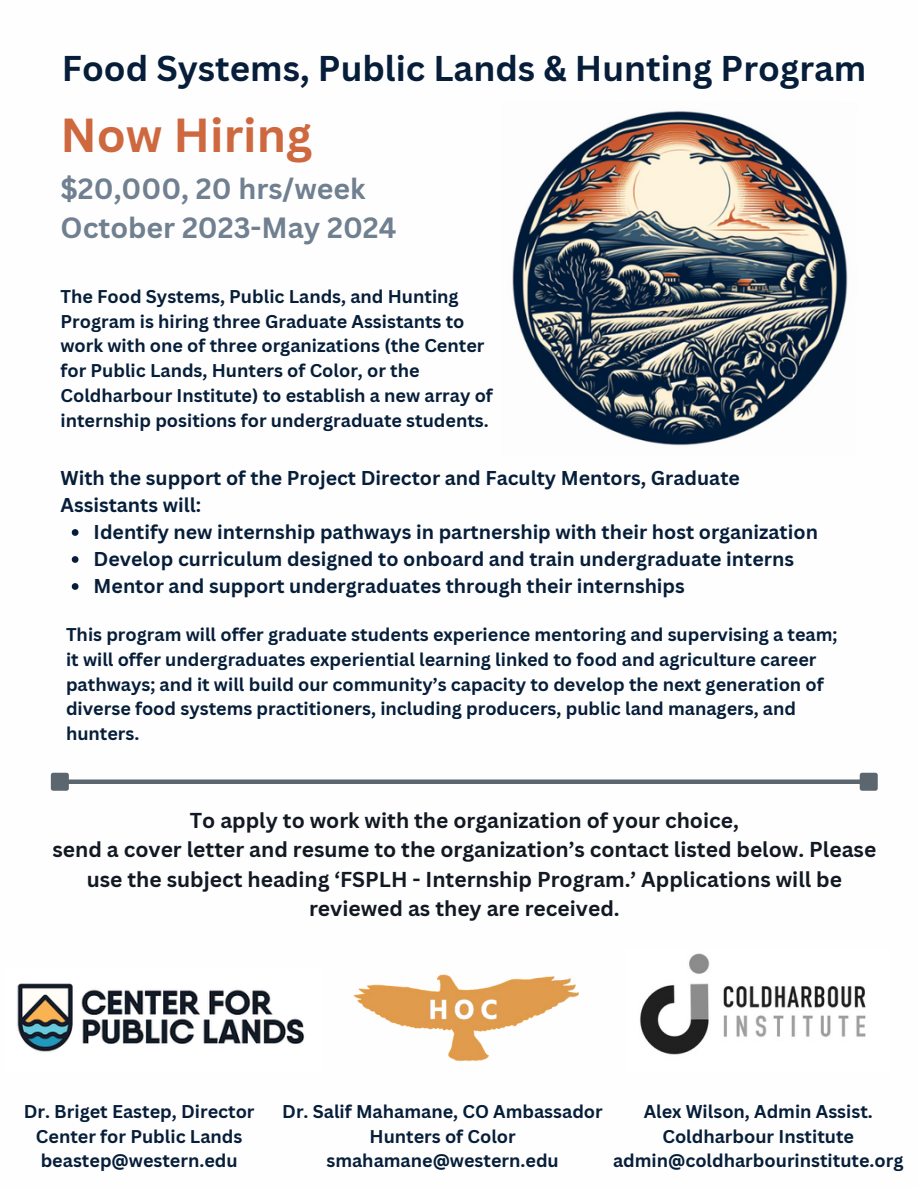
<style>
.page{position:relative;width:918px;height:1188px;background:#fff}
.page>*{position:absolute;margin:0;border:0;box-sizing:border-box;transform-origin:0 0}
.t1{font:700 46.5px "Canva Sans";color:#ce683e}
.t2{font:700 34.95px "Canva Sans";color:#061e39}
.t3{font:700 28.5px "Canva Sans";color:#708090}
.t4{font:700 21px/29.2px "Canva Sans";color:#121923;text-align:center}
.t5{font:700 19.5px/27px "Canva Sans";color:#061e39}
.t6{font:700 18px/24.8px "Canva Sans";color:#061e39}
</style>
<div class="page">
<img style="left:17px;top:983px;width:288px;height:69px">
<img style="left:640px;top:953px;width:226px;height:102px">
<img style="left:353px;top:974px;width:226px;height:88px">
<div style="left:68px;top:779px;width:793px;height:5px;background:#5b666e"></div>
<div style="left:53px;top:775px;width:14px;height:13px;background:#5b666e"></div>
<div style="left:51px;top:773px;width:18px;height:18px;border:5px solid #5b666e"></div>
<div style="left:862px;top:775px;width:13px;height:13px;background:#5b666e"></div>
<div style="left:860px;top:773px;width:18px;height:18px;border:5px solid #5b666e"></div>
<img style="left:512px;top:111px;width:336px;height:335px">
<svg style="left:72px;top:529px;width:7px;height:7px"></svg>
<svg style="left:72px;top:556px;width:7px;height:7px"></svg>
<svg style="left:72px;top:583px;width:7px;height:7px"></svg>
<p class="t2" style="left:62px;top:44px;width:806px">Food Systems, Public Lands &amp; Hunting Program</p>
<p class="t1" style="left:61px;top:102px;width:253px">Now Hiring</p>
<p class="t3" style="left:61px;top:169px;width:307px">$20,000, 20 hrs/week</p>
<p class="t3" style="left:61px;top:208px;width:337px">October 2023-May 2024</p>
<p class="t6" style="left:61px;top:283px;width:434px">The Food Systems, Public Lands, and Hunting Program is hiring three Graduate Assistants to work with one of three organizations (the Center for Public Lands, Hunters of Color, or the Coldharbour Institute) to establish a new array of internship positions for undergraduate students.</p>
<p class="t5" style="left:61px;top:464px;width:681px">With the support of the Project Director and Faculty Mentors, Graduate<br>Assistants will:</p>
<p class="t5" style="left:94px;top:518px;width:726px">Identify new internship pathways in partnership with their host organization</p>
<p class="t5" style="left:94px;top:545px;width:702px">Develop curriculum designed to onboard and train undergraduate interns</p>
<p class="t5" style="left:94px;top:572px;width:593px">Mentor and support undergraduates through their internships</p>
<p class="t6" style="left:66px;top:622px;width:773px">This program will offer graduate students experience mentoring and supervising a team; it will offer undergraduates experiential learning linked to food and agriculture career pathways; and it will build our community’s capacity to develop the next generation of diverse food systems practitioners, including producers, public land managers, and hunters.</p>
<p class="t4" style="left:190px;top:805px;width:551px">To apply to work with the organization of your choice,</p>
<p class="t4" style="left:52px;top:834px;width:825px">send a cover letter and resume to the organization’s contact listed below. Please use the subject heading ‘FSPLH - Internship Program.’ Applications will be reviewed as they are received.</p>
<p class="t6" style="left:24px;top:1099px;width:232px">Dr. Briget Eastep, Director</p>
<p class="t6" style="left:36px;top:1123px;width:208px">Center for Public Lands</p>
<p class="t6" style="left:41px;top:1148px;width:199px">beastep@western.edu</p>
<p class="t6" style="left:282px;top:1099px;width:322px">Dr. Salif Mahamane, CO Ambassador</p>
<p class="t6" style="left:370px;top:1123px;width:148px">Hunters of Color</p>
<p class="t6" style="left:326px;top:1148px;width:234px">smahamane@western.edu</p>
<p class="t6" style="left:644px;top:1099px;width:231px">Alex Wilson, Admin Assist.</p>
<p class="t6" style="left:662px;top:1123px;width:193px">Coldharbour Institute</p>
<p class="t6" style="left:613px;top:1148px;width:292px">admin@coldharbourinstitute.org</p>
</div>
